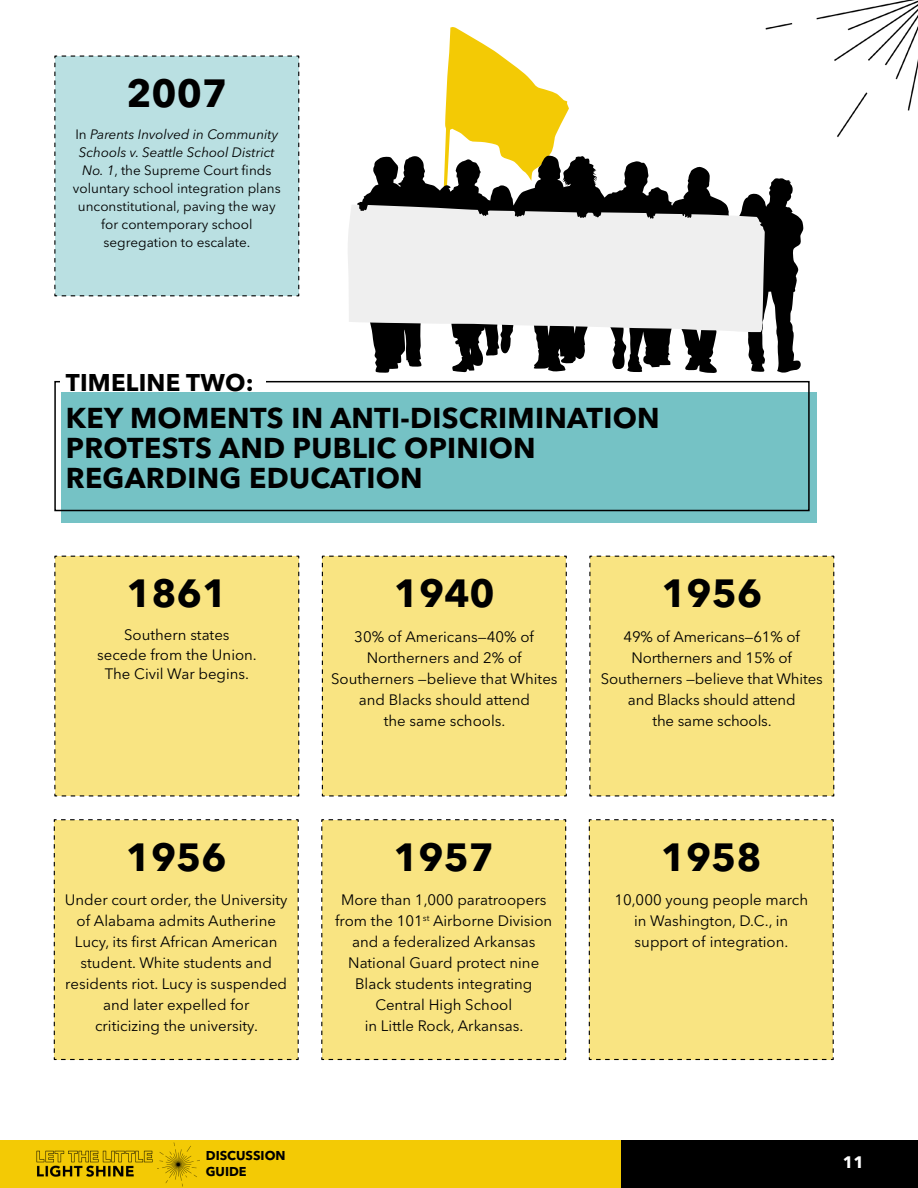
<style>
.page{position:relative;width:918px;height:1188px;background:#fff}
.page>*{position:absolute;margin:0;border:0;box-sizing:border-box;transform-origin:0 0}
.t1{font:700 39px "Avenir Next LT Pro";color:#000}
.t2{font:700 28.5px/30px "Avenir Next LT Pro";letter-spacing:.01em;color:#000}
.t3{font:700 24px "Avenir Next LT Pro";letter-spacing:.01em;color:#000}
.t4{font:700 16.5px "Avenir Next LT Pro";color:#fff}
.t5{font:15px/21px "Avenir Next LT Pro";color:#000;text-align:center}
.t6{font:13.5px/18px "Avenir Next LT Pro";color:#000;text-align:center}
.t7{font:700 12.75px/15.3px "Avenir Next LT Pro";color:#000}
.s1{font-style:italic}
</style>
<div class="page">
<div style="left:0;top:1140px;width:621px;height:48px;background:#f3ca05"></div>
<img style="left:36px;top:1150px;width:117px;height:27px">
<img style="left:157px;top:1142px;width:42px;height:45px">
<div style="left:621px;top:1140px;width:297px;height:48px;background:#000"></div>
<div style="left:54px;top:55px;width:246px;height:242px;background:#bae0e2"></div>
<div style="left:54px;top:555px;width:246px;height:242px;background:#f9e482"></div>
<div style="left:321px;top:555px;width:246px;height:242px;background:#f9e482"></div>
<div style="left:589px;top:555px;width:246px;height:242px;background:#f9e482"></div>
<div style="left:53px;top:819px;width:246px;height:242px;background:#f9e482"></div>
<div style="left:321px;top:819px;width:246px;height:242px;background:#f9e482"></div>
<div style="left:588px;top:819px;width:246px;height:242px;background:#f9e482"></div>
<div style="left:61px;top:392px;width:756px;height:131px;background:#75c2c5"></div>
<div style="left:54px;top:381px;width:756px;height:130px;border:2px solid #000"></div>
<div style="left:60px;top:373px;width:206px;height:14px;background:#fff"></div>
<svg style="left:445px;top:27px;width:124px;height:128px"></svg>
<svg style="left:357px;top:155px;width:447px;height:218px"></svg>
<svg style="left:348px;top:205px;width:417px;height:127px;fill:#efefef"></svg>
<img style="left:743px;top:0;width:175px;height:179px">
<h1 class="t1" style="left:126px;top:70px;width:102px">2007</h1>
<p class="t6" style="left:73px;top:125px;width:209px">In <span class="s1">Parents Involved in Community<br>Schools v. Seattle School District<br>No. 1</span>, the Supreme Court finds voluntary school integration plans unconstitutional, paving the way for contemporary school segregation to escalate.</p>
<h3 class="t3" style="left:66px;top:368px;width:189px">TIMELINE TWO:</h3>
<h2 class="t2" style="left:66px;top:403px;width:595px">KEY MOMENTS IN ANTI-DISCRIMINATION<br>PROTESTS AND PUBLIC OPINION<br>REGARDING EDUCATION</h2>
<h1 class="t1" style="left:126px;top:570px;width:102px">1861</h1>
<p class="t5" style="left:97px;top:625px;width:161px;line-height:19.5px">Southern states<br>secede from the Union.<br>The Civil War begins.</p>
<h1 class="t1" style="left:394px;top:570px;width:102px">1940</h1>
<p class="t5" style="left:331px;top:626px;width:228px">30% of Americans—40% of<br>Northerners and 2% of<br>Southerners —believe that Whites and Blacks should attend<br>the same schools.</p>
<h1 class="t1" style="left:661px;top:570px;width:102px">1956</h1>
<p class="t5" style="left:601px;top:626px;width:223px">49% of Americans—61% of<br>Northerners and 15% of<br>Southerners —believe that Whites and Blacks should attend<br>the same schools.</p>
<h1 class="t1" style="left:126px;top:833px;width:102px">1956</h1>
<p class="t5" style="left:65px;top:890px;width:224px">Under court order, the University of Alabama admits Autherine<br>Lucy, its first African American student. White students and residents riot. Lucy is suspended and later expelled for<br>criticizing the university.</p>
<h1 class="t1" style="left:393px;top:833px;width:102px">1957</h1>
<p class="t5" style="left:335px;top:890px;width:219px">More than 1,000 paratroopers from the 101<sup>st</sup> Airborne Division and a federalized Arkansas<br>National Guard protect nine<br>Black students integrating<br>Central High School<br>in Little Rock, Arkansas.</p>
<h1 class="t1" style="left:661px;top:833px;width:102px">1958</h1>
<p class="t5" style="left:614px;top:890px;width:195px">10,000 young people march in Washington, D.C., in support of integration.</p>
<p class="t7" style="left:206px;top:1148px;width:81px">DISCUSSION<br>GUIDE</p>
<p class="t4" style="left:843px;top:1152px;width:23px">11</p>
</div>
